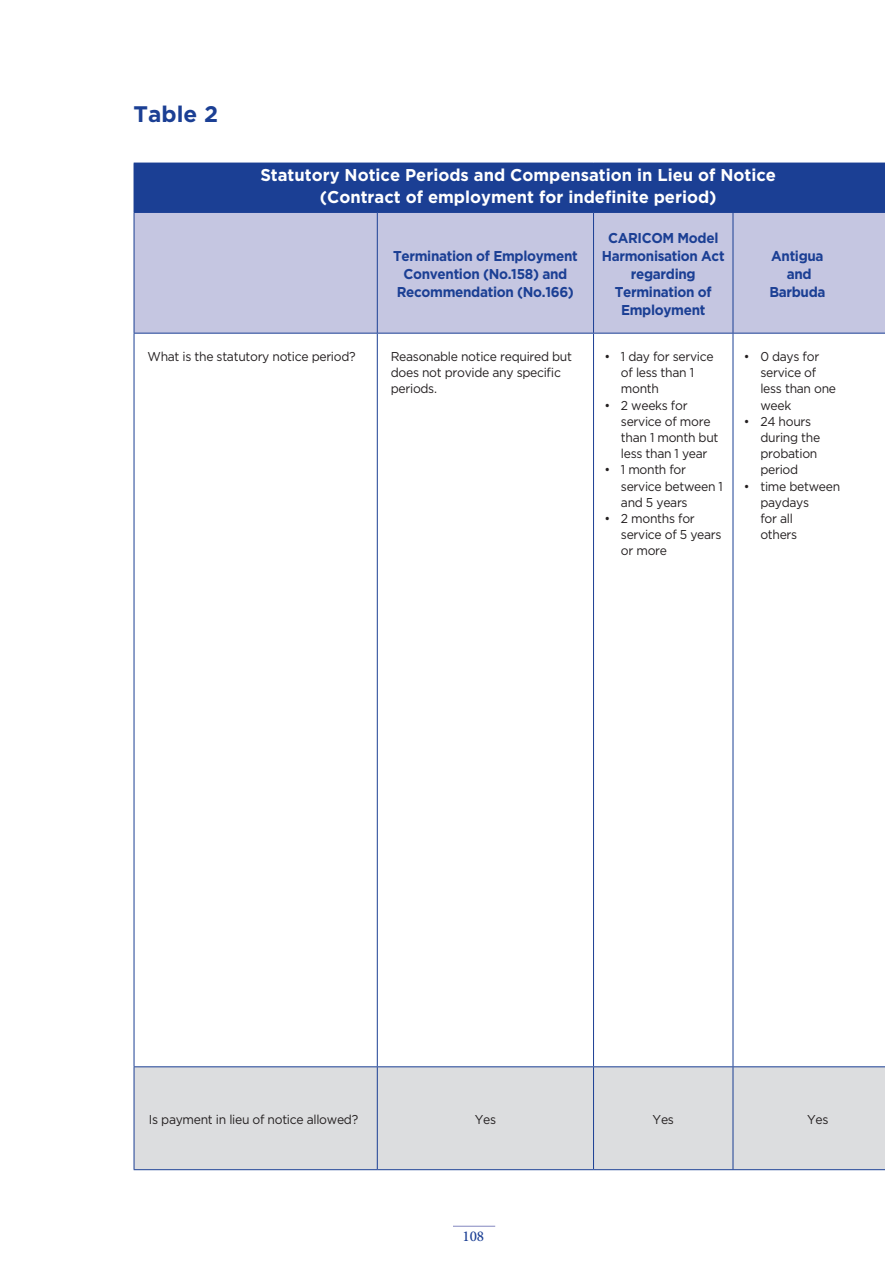
<style>
.page{position:relative;width:885px;height:1263px;background:#fff}
.page>*{position:absolute;margin:0;border:0;box-sizing:border-box;transform-origin:0 0}
.t1{font:700 22.5px "Gotham";color:#1b3f94}
.t2{font:700 17.1px/21.6px "Gotham";color:#fff;text-align:center}
.t3{font:500 15px "Minion Pro";color:#1b3f94}
.t4{font:700 14.25px/18px "Gotham";letter-spacing:-.025em;color:#1b3f94;text-align:center;scale:.95 1}
.t5{font:12.9px/16.2px "Gotham";letter-spacing:-.025em;color:#231f20;scale:.95 1}
</style>
<div class="page">
<div style="left:134px;top:163px;width:750px;height:49px;background:#1b3f94"></div>
<div style="left:135px;top:213px;width:749px;height:120px;background:#c5c6e1"></div>
<div style="left:135px;top:1067px;width:749px;height:102px;background:#dcdddf"></div>
<hr style="left:134px;top:212px;width:243px;height:1px;background:#1b3f94">
<hr style="left:134px;top:213px;width:1px;height:120px;background:#1b3f94">
<hr style="left:377px;top:212px;width:216px;height:1px;background:#1b3f94">
<hr style="left:377px;top:213px;width:1px;height:120px;background:#1b3f94">
<hr style="left:593px;top:212px;width:139px;height:1px;background:#1b3f94">
<hr style="left:593px;top:213px;width:1px;height:120px;background:#1b3f94">
<hr style="left:732px;top:212px;width:152px;height:1px;background:#1b3f94">
<hr style="left:732px;top:213px;width:1px;height:120px;background:#1b3f94">
<hr style="left:134px;top:333px;width:243px;height:1px;background:#1b3f94">
<hr style="left:134px;top:333px;width:1px;height:733px;background:#1b3f94">
<hr style="left:377px;top:333px;width:216px;height:1px;background:#1b3f94">
<hr style="left:377px;top:333px;width:1px;height:733px;background:#1b3f94">
<hr style="left:593px;top:333px;width:139px;height:1px;background:#1b3f94">
<hr style="left:593px;top:333px;width:1px;height:733px;background:#1b3f94">
<hr style="left:732px;top:333px;width:152px;height:1px;background:#1b3f94">
<hr style="left:732px;top:333px;width:1px;height:733px;background:#1b3f94">
<hr style="left:134px;top:1066px;width:243px;height:1px;background:#1b3f94">
<hr style="left:134px;top:1067px;width:1px;height:102px;background:#1b3f94">
<hr style="left:377px;top:1066px;width:216px;height:1px;background:#1b3f94">
<hr style="left:377px;top:1067px;width:1px;height:102px;background:#1b3f94">
<hr style="left:593px;top:1066px;width:139px;height:1px;background:#1b3f94">
<hr style="left:593px;top:1067px;width:1px;height:102px;background:#1b3f94">
<hr style="left:732px;top:1066px;width:152px;height:1px;background:#1b3f94">
<hr style="left:732px;top:1067px;width:1px;height:102px;background:#1b3f94">
<hr style="left:134px;top:1169px;width:243px;height:1px;background:#1b3f94">
<hr style="left:377px;top:1169px;width:216px;height:1px;background:#1b3f94">
<hr style="left:593px;top:1169px;width:139px;height:1px;background:#1b3f94">
<hr style="left:732px;top:1169px;width:152px;height:1px;background:#1b3f94">
<hr style="left:452px;top:1226px;width:43px;height:1px;background:#8287bf">
<p class="t1" style="left:134px;top:101px;width:86px">Table 2</p>
<p class="t2" style="left:260px;top:164px;width:517px">Statutory Notice Periods and Compensation in Lieu of Notice (Contract of employment for indefinite period)</p>
<p class="t4" style="left:393px;top:247px;width:196px">Termination of Employment<br>Convention (No.158) and<br>Recommendation (No.166)</p>
<p class="t4" style="left:601px;top:229px;width:131px">CARICOM Model<br>Harmonisation Act regarding<br>Termination of<br>Employment</p>
<p class="t4" style="left:769px;top:247px;width:60px">Antigua and<br>Barbuda</p>
<p class="t5" style="left:147px;top:348px;width:220px">What is the statutory notice period?</p>
<p class="t5" style="left:390px;top:348px;width:192px">Reasonable notice required but does not provide any specific periods.</p>
<p class="t5" style="left:620px;top:348px;width:99px;text-indent:-16px">• 1 day for service of less than 1 month</p>
<p class="t5" style="left:620px;top:397px;width:104px;text-indent:-16px">• 2 weeks for service of more than 1 month but less than 1 year</p>
<p class="t5" style="left:620px;top:461px;width:109px;text-indent:-16px">• 1 month for service between 1 and 5 years</p>
<p class="t5" style="left:620px;top:510px;width:107px;text-indent:-16px">• 2 months for service of 5 years or more</p>
<p class="t5" style="left:760px;top:348px;width:81px;text-indent:-16px">• 0 days for service of less than one week</p>
<p class="t5" style="left:760px;top:413px;width:64px;text-indent:-16px">• 24 hours during the probation period</p>
<p class="t5" style="left:760px;top:478px;width:85px;text-indent:-16px">• time between paydays<br>for all<br>others</p>
<p class="t5" style="left:149px;top:1111px;width:222px">Is payment in lieu of notice allowed?</p>
<p class="t5" style="left:474px;top:1111px;width:24px">Yes</p>
<p class="t5" style="left:652px;top:1111px;width:24px">Yes</p>
<p class="t5" style="left:806px;top:1111px;width:24px">Yes</p>
<p class="t3" style="left:462px;top:1226px;width:23px">108</p>
</div>
